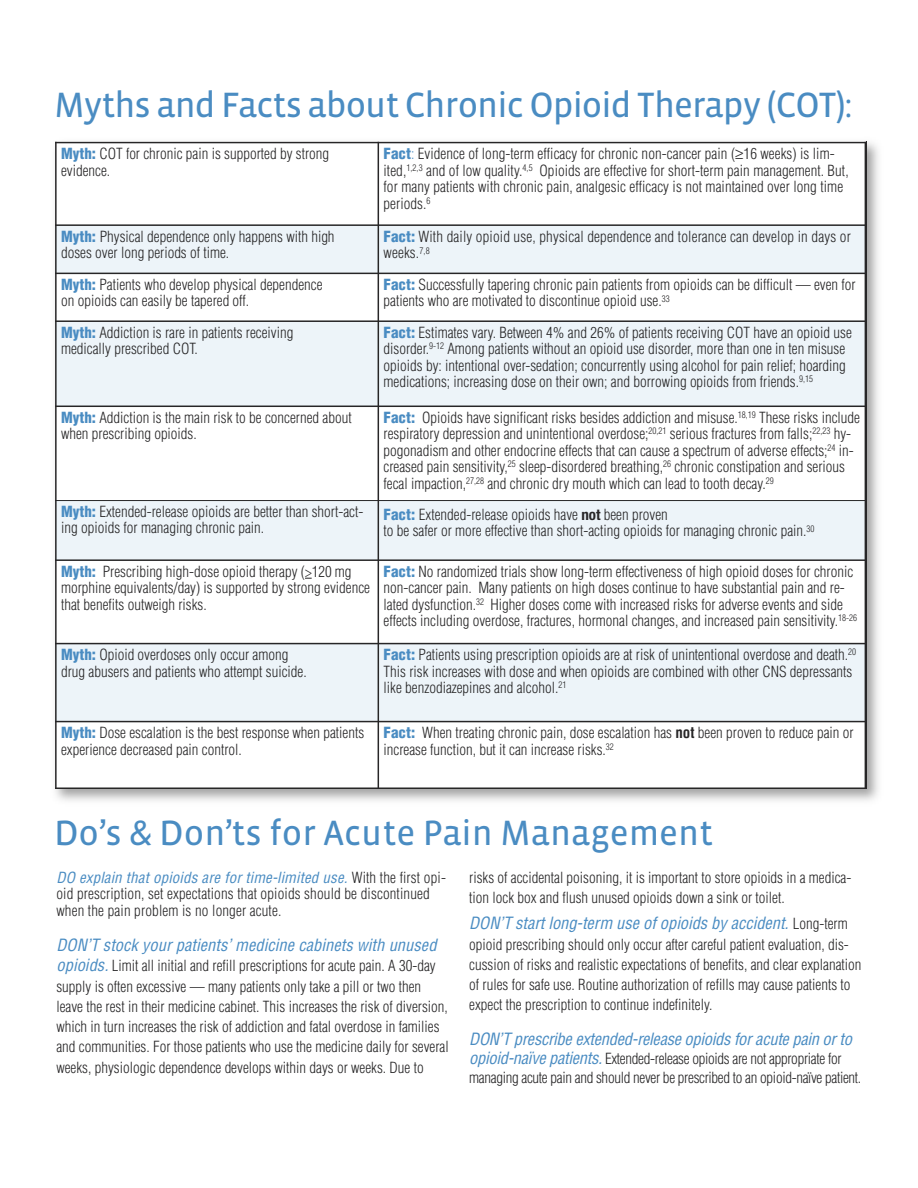
<style>
.page{position:relative;width:918px;height:1188px;background:#fff}
.page>*{position:absolute;margin:0;border:0;box-sizing:border-box;transform-origin:0 0}
.t1{font:36px "Vista Sans OT";letter-spacing:-.025em;color:#4a8cc2}
.t2{font:36px "Vista Sans OT";color:#4a8cc2}
.t3{font:italic condensed 16.5px "Helvetica";color:#4a8cc2}
.t4{font:300 condensed 15px/16.5px "Helvetica";color:#272627}
.t5{font:300 condensed 15px/18.6px "Helvetica";letter-spacing:-.02em;color:#272627}
.s1{font-weight:900;color:#4a8cc2}
.s2{color:#4a8cc2}
.s3{font-family:"Helvetica Neue";font-weight:700}
.s4{font-weight:700}
.s5{font-weight:400;font-style:italic;color:#4a8cc2}
.s6{font-weight:400;font-style:italic;font-size:16.5px;color:#4a8cc2}
.s7{font-weight:300;font-style:normal;font-size:15px;color:#272627}
</style>
<div class="page">
<img style="left:55px;top:141px;width:824px;height:660px">
<div style="left:55px;top:142px;width:323px;height:83px;background:#fff"></div>
<div style="left:378px;top:142px;width:488px;height:83px;background:#fff"></div>
<div style="left:55px;top:225px;width:323px;height:48px;background:#edf4f9"></div>
<div style="left:378px;top:225px;width:488px;height:48px;background:#edf4f9"></div>
<div style="left:55px;top:273px;width:323px;height:48px;background:#fff"></div>
<div style="left:378px;top:273px;width:488px;height:48px;background:#fff"></div>
<div style="left:55px;top:321px;width:323px;height:85px;background:#edf4f9"></div>
<div style="left:378px;top:321px;width:488px;height:85px;background:#edf4f9"></div>
<div style="left:55px;top:406px;width:323px;height:95px;background:#fff"></div>
<div style="left:378px;top:406px;width:488px;height:95px;background:#fff"></div>
<div style="left:55px;top:501px;width:323px;height:59px;background:#edf4f9"></div>
<div style="left:378px;top:501px;width:488px;height:59px;background:#edf4f9"></div>
<div style="left:55px;top:560px;width:323px;height:84px;background:#fff"></div>
<div style="left:378px;top:560px;width:488px;height:84px;background:#fff"></div>
<div style="left:55px;top:644px;width:323px;height:78px;background:#edf4f9"></div>
<div style="left:378px;top:644px;width:488px;height:78px;background:#edf4f9"></div>
<div style="left:55px;top:722px;width:323px;height:67px;background:#fff"></div>
<div style="left:378px;top:722px;width:488px;height:67px;background:#fff"></div>
<hr style="left:55px;top:142px;width:2px;height:647px;background:#272627">
<hr style="left:378px;top:142px;width:1px;height:647px;background:#272627">
<hr style="left:865px;top:142px;width:1px;height:647px;background:#272627">
<hr style="left:55px;top:142px;width:811px;height:1px;background:#272627">
<hr style="left:55px;top:224px;width:811px;height:2px;background:#272627">
<hr style="left:55px;top:273px;width:811px;height:1px;background:#272627">
<hr style="left:55px;top:320px;width:811px;height:2px;background:#272627">
<hr style="left:55px;top:406px;width:811px;height:1px;background:#272627">
<hr style="left:55px;top:500px;width:811px;height:1px;background:#272627">
<hr style="left:55px;top:559px;width:811px;height:2px;background:#272627">
<hr style="left:55px;top:643px;width:811px;height:1px;background:#272627">
<hr style="left:55px;top:721px;width:811px;height:1px;background:#272627">
<hr style="left:55px;top:788px;width:811px;height:1px;background:#272627">
<h1 class="t1" style="left:54px;top:83px;width:800px">Myths and Facts about Chronic Opioid Therapy (COT):</h1>
<p class="t4" style="left:61px;top:146px;width:270px"><span class="s1">Myth:</span> COT for chronic pain is supported by strong evidence.</p>
<p class="t4" style="left:384px;top:146px;width:467px"><span class="s1">Fact</span><span class="s2">:</span> Evidence of long-term efficacy for chronic non-cancer pain (≥16 weeks) is lim&shy;ited,<sup>1,2,3</sup> and of low quality.<sup>4,5</sup> Opioids are effective for short-term pain management. But, for many patients with chronic pain, analgesic efficacy is not maintained over long time periods.<sup>6</sup></p>
<p class="t4" style="left:61px;top:228px;width:275px"><span class="s1">Myth:</span> Physical dependence only happens with high doses over long periods of time.</p>
<p class="t4" style="left:384px;top:228px;width:469px"><span class="s1">Fact:</span> With daily opioid use, physical dependence and tolerance can develop in days or weeks.<sup>7,8</sup></p>
<p class="t4" style="left:61px;top:276px;width:263px"><span class="s1">Myth:</span> Patients who develop physical dependence on opioids can easily be tapered off.</p>
<p class="t4" style="left:384px;top:276px;width:474px"><span class="s1">Fact:</span> Successfully tapering chronic pain patients from opioids can be difficult — even for patients who are motivated to discontinue opioid use.<sup>33</sup></p>
<p class="t4" style="left:61px;top:324px;width:234px"><span class="s1">Myth:</span> Addiction is rare in patients receiving medically prescribed COT.</p>
<p class="t4" style="left:384px;top:324px;width:470px"><span class="s1">Fact:</span> Estimates vary. Between 4% and 26% of patients receiving COT have an opioid use disorder.<sup>9-12</sup> Among patients without an opioid use disorder, more than one in ten misuse opioids by: intentional over-sedation; concurrently using alcohol for pain relief; hoarding medications; increasing dose on their own; and borrowing opioids from friends.<sup>9,15</sup></p>
<p class="t4" style="left:61px;top:409px;width:292px"><span class="s1">Myth:</span> Addiction is the main risk to be concerned about when prescribing opioids.</p>
<p class="t4" style="left:384px;top:409px;width:478px"><span class="s1">Fact:</span> Opioids have significant risks besides addiction and misuse.<sup>18,19</sup> These risks include respiratory depression and unintentional overdose;<sup>20,21</sup> serious fractures from falls;<sup>22,23</sup> hy&shy;pogonadism and other endocrine effects that can cause a spectrum of adverse effects;<sup>24</sup> in&shy;creased pain sensitivity,<sup>25</sup> sleep-disordered breathing,<sup>26</sup> chronic constipation and serious fecal impaction,<sup>27,28</sup> and chronic dry mouth which can lead to tooth decay.<sup>29</sup></p>
<p class="t4" style="left:61px;top:503px;width:304px"><span class="s1">Myth:</span> Extended-release opioids are better than short-act&shy;ing opioids for managing chronic pain.</p>
<p class="t4" style="left:384px;top:506px;width:433px"><span class="s1">Fact:</span> Extended-release opioids have <span class="s3">not</span> been proven<br>to be safer or more effective than short-acting opioids for managing chronic pain.<sup>30</sup></p>
<p class="t4" style="left:61px;top:563px;width:310px"><span class="s1">Myth:</span> Prescribing high-dose opioid therapy (&gt;120 mg morphine equivalents/day) is supported by strong evidence that benefits outweigh risks.</p>
<p class="t4" style="left:384px;top:563px;width:475px"><span class="s1">Fact:</span> No randomized trials show long-term effectiveness of high opioid doses for chronic non-cancer pain. Many patients on high doses continue to have substantial pain and re&shy;lated dysfunction.<sup>32</sup> Higher doses come with increased risks for adverse events and side effects including overdose, fractures, hormonal changes, and increased pain sensitivity.<sup>18-26</sup></p>
<p class="t4" style="left:61px;top:647px;width:247px"><span class="s1">Myth:</span> Opioid overdoses only occur among drug abusers and patients who attempt suicide.</p>
<p class="t4" style="left:384px;top:647px;width:474px"><span class="s1">Fact:</span> Patients using prescription opioids are at risk of unintentional overdose and death.<sup>20<br></sup>This risk increases with dose and when opioids are combined with other CNS depressants like benzodiazepines and alcohol.<sup>21</sup></p>
<p class="t4" style="left:61px;top:725px;width:305px"><span class="s1">Myth:</span> Dose escalation is the best response when patients experience decreased pain control.</p>
<p class="t4" style="left:384px;top:725px;width:472px"><span class="s1">Fact:</span> When treating chronic pain, dose escalation has <span class="s4">not</span> been proven to reduce pain or increase function, but it can increase risks.<sup>32</sup></p>
<h1 class="t2" style="left:54px;top:811px;width:661px">Do’s &amp; Don’ts for Acute Pain Management</h1>
<p class="t4" style="left:56px;top:870px;width:391px"><span class="s5">DO explain that opioids are for time-limited use.</span> With the first opi&shy;oid prescription, set expectations that opioids should be discontinued when the pain problem is no longer acute.</p>
<p class="t3" style="left:56px;top:936px;width:382px">DON’T stock your patients’ medicine cabinets with unused</p>
<p class="t4" style="left:56px;top:956px;width:394px;line-height:20.2px"><span class="s6">opioids.</span> Limit all initial and refill prescriptions for acute pain. A 30-day supply is often excessive — many patients only take a pill or two then leave the rest in their medicine cabinet. This increases the risk of diversion, which in turn increases the risk of addiction and fatal overdose in families and communities. For those patients who use the medicine daily for several weeks, physiologic dependence develops within days or weeks. Due to</p>
<p class="t4" style="left:469px;top:868px;width:384px;line-height:20.2px">risks of accidental poisoning, it is important to store opioids in a medica&shy;tion lock box and flush unused opioids down a sink or toilet.</p>
<p class="t3" style="left:469px;top:914px;width:380px">DON’T start long-term use of opioids by accident. <span class="s7">Long-term</span></p>
<p class="t4" style="left:469px;top:934px;width:394px;line-height:20.2px">opioid prescribing should only occur after careful patient evaluation, dis&shy;cussion of risks and realistic expectations of benefits, and clear explanation of rules for safe use. Routine authorization of refills may cause patients to expect the prescription to continue indefinitely.</p>
<p class="t3" style="left:469px;top:1029px;width:384px">DON’T prescribe extended-release opioids for acute pain or to</p>
<p class="t5" style="left:469px;top:1050px;width:394px"><span class="s6">opioid-naïve patients.</span> Extended-release opioids are not appropriate for managing acute pain and should never be prescribed to an opioid-naïve patient.</p>
</div>
